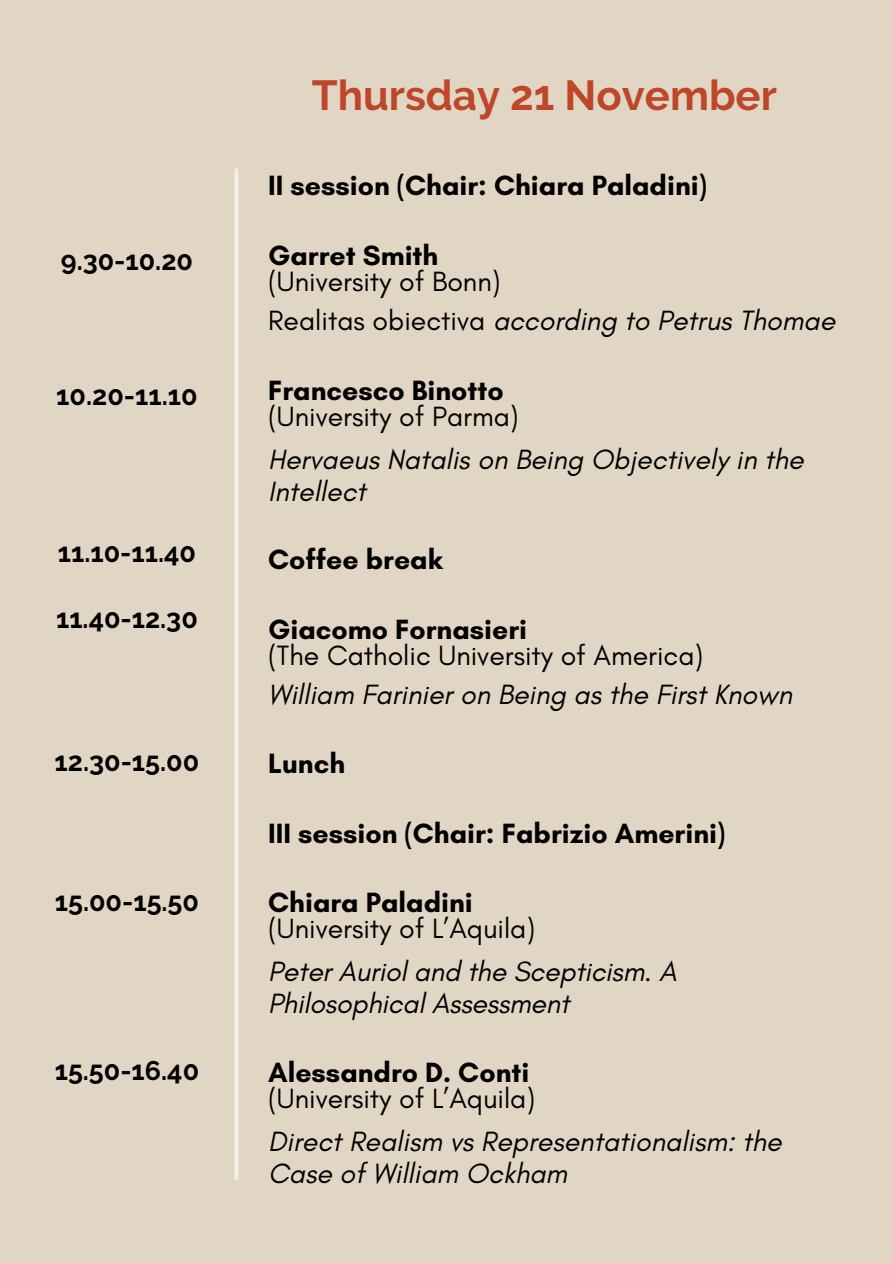
<style>
.page{position:relative;width:893px;height:1263px;background:#e1d6c3}
.page>*{position:absolute;margin:0;border:0;box-sizing:border-box;transform-origin:0 0}
.t1{font:700 41.92px "Raleway";color:#be472a}
.t2{font:italic 28.42px/32.1px "Glacial Indifference";color:#000}
.t3{font:700 28.42px "Glacial Indifference";color:#000}
.t4{font:28.42px "Glacial Indifference";color:#000}
.t5{font:700 26.92px "Raleway";color:#000}
.s1{font-style:normal}
</style>
<div class="page">
<svg style="left:234px;top:169px;width:4px;height:1011px;background:#f1ece4"></svg>
<h2 class="t5" style="left:61px;top:245px;width:134px">9.30-10.20</h2>
<h2 class="t5" style="left:56px;top:380px;width:143px">10.20-11.10</h2>
<p class="t5" style="left:58px;top:537px;width:140px">11.10-11.40</p>
<p class="t5" style="left:56px;top:602px;width:143px">11.40-12.30</p>
<h2 class="t5" style="left:55px;top:746px;width:146px">12.30-15.00</h2>
<p class="t5" style="left:55px;top:885px;width:146px">15.00-15.50</p>
<h2 class="t5" style="left:55px;top:1055px;width:146px">15.50-16.40</h2>
<h1 class="t1" style="left:312px;top:71px;width:466px">Thursday 21 November</h1>
<p class="t3" style="left:268px;top:168px;width:440px">II session (Chair: Chiara Paladini)</p>
<h2 class="t3" style="left:268px;top:238px;width:172px">Garret Smith</h2>
<h2 class="t4" style="left:268px;top:264px;width:234px">(University of Bonn)</h2>
<h2 class="t2" style="left:268px;top:304px;width:568px"><span class="s1">Realitas obiectiva</span> according to Petrus Thomae</h2>
<h2 class="t3" style="left:268px;top:373px;width:237px">Francesco Binotto</h2>
<h2 class="t4" style="left:268px;top:399px;width:252px">(University of Parma)</h2>
<p class="t2" style="left:268px;top:442px;width:537px">Hervaeus Natalis on Being Objectively in the<br>Intellect</p>
<h2 class="t3" style="left:268px;top:542px;width:176px">Coffee break</h2>
<p class="t3" style="left:268px;top:612px;width:260px">Giacomo Fornasieri</p>
<p class="t4" style="left:268px;top:637px;width:437px">(The Catholic University of America)</p>
<p class="t2" style="left:268px;top:678px;width:525px">William Farinier on Being as the First Known</p>
<p class="t3" style="left:268px;top:746px;width:79px">Lunch</p>
<h2 class="t3" style="left:268px;top:816px;width:459px">III session (Chair: Fabrizio Amerini)</h2>
<p class="t3" style="left:268px;top:885px;width:206px">Chiara Paladini</p>
<p class="t4" style="left:268px;top:911px;width:268px">(University of L’Aquila)</p>
<p class="t2" style="left:268px;top:955px;width:410px">Peter Auriol and the Scepticism. A<br>Philosophical Assessment</p>
<p class="t3" style="left:268px;top:1055px;width:263px">Alessandro D. Conti</p>
<p class="t4" style="left:268px;top:1081px;width:268px">(University of L’Aquila)</p>
<p class="t2" style="left:268px;top:1124px;width:515px">Direct Realism vs Representationalism: the<br>Case of William Ockham</p>
</div>
